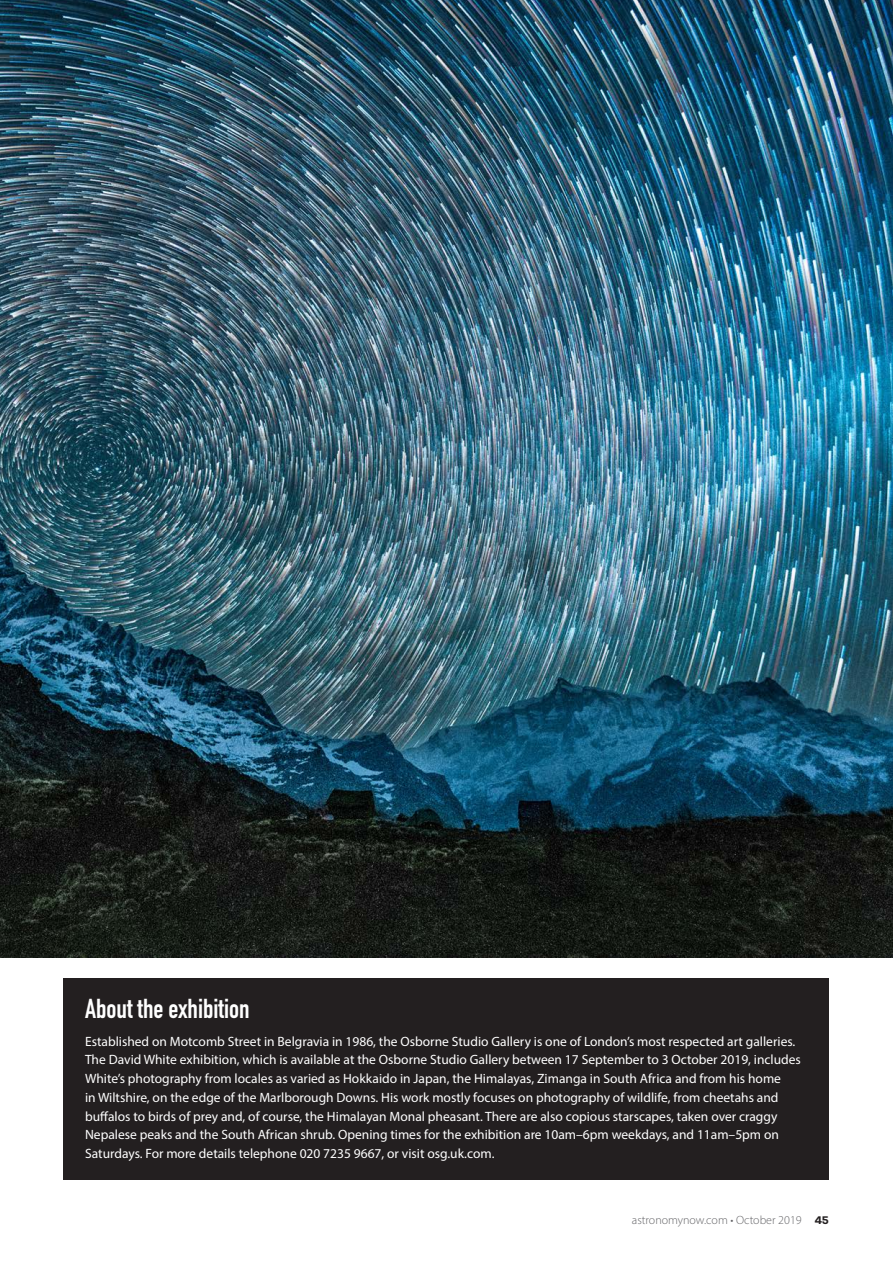
<style>
.page{position:relative;width:893px;height:1263px;background:#fff}
.page>*{position:absolute;margin:0;border:0;box-sizing:border-box;transform-origin:0 0}
.boxhead{font:27px "DIN Engschrift Std";color:#fff}
.boxtext{font:13.5px/18.8px "Myriad Pro";color:#fff}
.t1{font:300 12px "Myriad Pro";color:#636366}
.s1{font-family:"Paralucent";font-weight:600;color:#231f20}
</style>
<div class="page">
<img style="left:0;top:0;width:893px;height:957px">
<div style="left:64px;top:978px;width:765px;height:201px;background:#231f20"></div>
<p class="boxhead" style="left:85px;top:993px;width:166px">About the exhibition</p>
<p class="boxtext" style="left:85px;top:1031px;width:717px">Established on Motcomb Street in Belgravia in 1986, the Osborne Studio Gallery is one of London’s most respected art galleries.<br>The David White exhibition, which is available at the Osborne Studio Gallery between 17 September to 3 October 2019, includes White’s photography from locales as varied as Hokkaido in Japan, the Himalayas, Zimanga in South Africa and from his home<br>in Wiltshire, on the edge of the Marlborough Downs. His work mostly focuses on photography of wildlife, from cheetahs and buffalos to birds of prey and, of course, the Himalayan Monal pheasant. There are also copious starscapes, taken over craggy Nepalese peaks and the South African shrub. Opening times for the exhibition are 10am–6pm weekdays, and 11am–5pm on Saturdays. For more details telephone 020 7235 9667, or visit osg.uk.com.</p>
<p class="t1" style="left:632px;top:1213px;width:198px">astronomynow.com • October 2019 <span class="s1">45</span></p>
</div>
